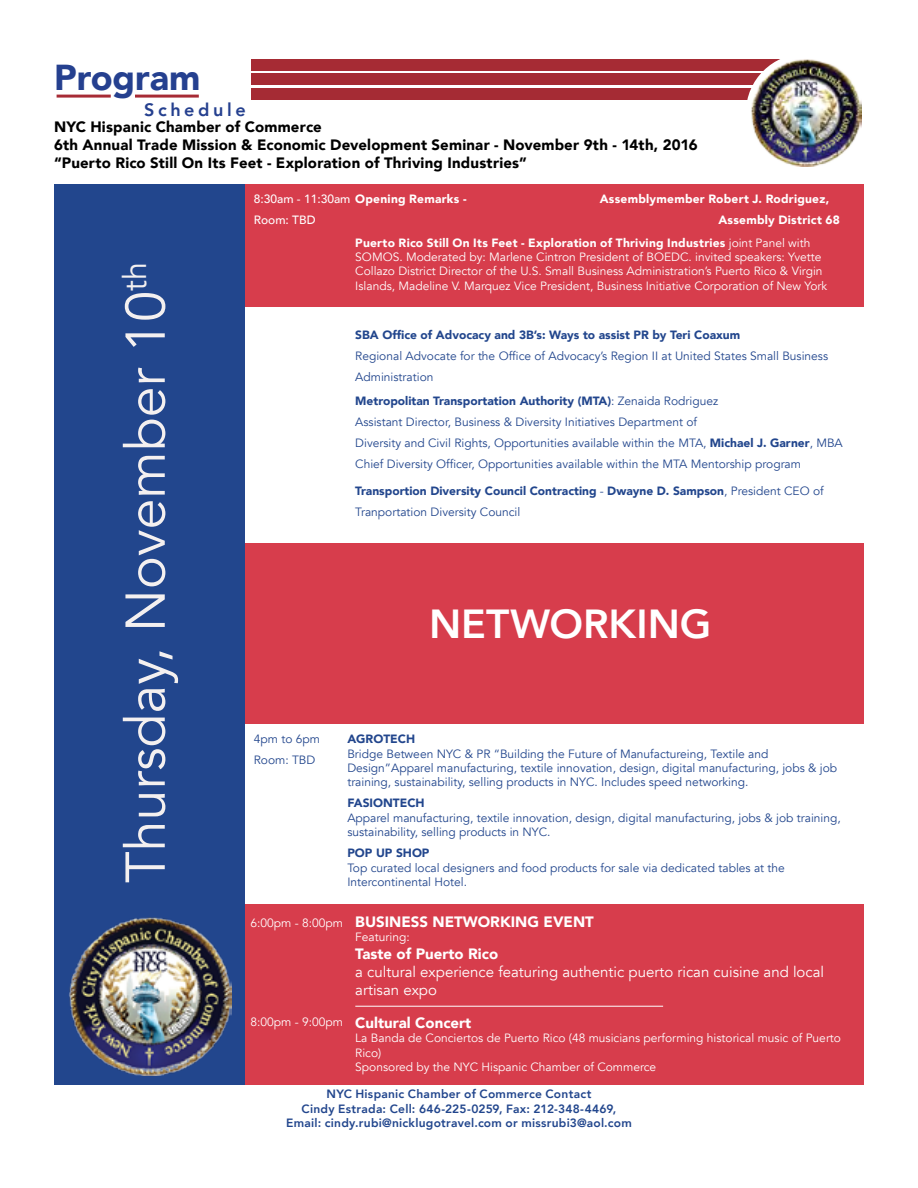
<style>
.page{position:relative;width:918px;height:1188px;background:#fff}
.page>*{position:absolute;margin:0;border:0;box-sizing:border-box;transform-origin:0 0}
.t1{font:55.5px "Avenir";color:#f4f0f0}
.t2{font:800 40.5px "Avenir";letter-spacing:-.005em;color:#fff}
.t3{font:900 36px "Avenir";color:#25408f}
.t4{font:800 18px "Avenir";letter-spacing:.2em;color:#25408f}
.t5{font:900 15px/18px "Avenir";letter-spacing:.015em;color:#000}
.t6{font:15px/18px "Avenir";color:#fff}
.t7{font:900 15px "Avenir";color:#fff}
.t8{font:12px/21px "Avenir";color:#22468d}
.t9{font:12px/14.4px "Avenir";color:#fff}
.t10{font:900 12px/21px "Avenir";color:#22468d}
.t11{font:800 12px/14.4px "Avenir";letter-spacing:.02em;color:#22468d;text-align:center}
.t12{font:900 12px/21px "Avenir";letter-spacing:.02em;color:#fff}
.t13{font:500 12px "Avenir";color:#fff}
.s1{font-weight:500}
.s2{font-weight:900}
.s3{font-weight:400}
</style>
<div class="page">
<div style="left:54px;top:543px;width:809px;height:181px;background:#d73d4c"></div>
<div style="left:54px;top:904px;width:810px;height:180px;background:#d73d4c"></div>
<div style="left:54px;top:184px;width:810px;height:122px;background:#d73d4c"></div>
<div style="left:54px;top:184px;width:191px;height:900px;background:#22468d"></div>
<img style="left:69px;top:917px;width:162px;height:159px">
<hr style="left:355px;top:1006px;width:308px;height:1px;background:#fff">
<div style="left:251px;top:74px;width:573px;height:11px;background:#a52b34"></div>
<div style="left:251px;top:59px;width:573px;height:11px;background:#a62b34"></div>
<div style="left:251px;top:88px;width:573px;height:11px;background:#a52b34"></div>
<div style="left:746px;top:53px;width:120px;height:118px;background:#fff;border-radius:50%"></div>
<hr style="left:135px;top:95px;width:64px;height:3px;background:#a72b35">
<hr style="left:57px;top:95px;width:54px;height:3px;background:#a72b35">
<img style="left:750px;top:59px;width:112px;height:108px">
<h3 class="t3" style="left:54px;top:47px;width:148px">Program</h3>
<p class="t5" style="left:54px;top:118px;width:645px">NYC Hispanic Chamber of Commerce<br>6th Annual Trade Mission &amp; Economic Development Seminar - November 9th - 14th, 2016 “Puerto Rico Still On Its Feet - Exploration of Thriving Industries”</p>
<h3 class="t4" style="left:144px;top:95px;width:103px">Schedule</h3>
<h1 class="t1" style="left:113px;top:883px;width:622px;rotate:-90deg">Thursday, November 10<sup>th</sup></h1>
<p class="t12" style="left:254px;top:188px;width:214px"><span class="s1">8:30am - 11:30am</span> Opening Remarks -</p>
<p class="t12" style="left:718px;top:188px;width:123px;text-indent:-119px">Assemblymember Robert J. Rodriguez,<br>Assembly District 68</p>
<p class="t9" style="left:355px;top:236px;width:473px"><span class="s2">Puerto Rico Still On Its Feet - Exploration of Thriving Industries</span> joint Panel with SOMOS. Moderated by: Marlene Cintron President of BOEDC. invited speakers: Yvette Collazo District Director of the U.S. Small Business Administration’s Puerto Rico &amp; Virgin Islands, Madeline V. Marquez Vice President, Business Initiative Corporation of New York</p>
<p class="t10" style="left:355px;top:324px;width:386px">SBA Office of Advocacy and 3B’s: Ways to assist PR by Teri Coaxum</p>
<p class="t8" style="left:355px;top:345px;width:474px">Regional Advocate for the Office of Advocacy’s Region II at United States Small Business<br>Administration</p>
<p class="t13" style="left:254px;top:210px;width:63px">Room: TBD</p>
<p class="t8" style="left:355px;top:391px;width:489px"><span class="s2">Metropolitan Transportation Authority (MTA)</span>: Zenaida Rodriguez<br>Assistant Director, Business &amp; Diversity Initiatives Department of<br>Diversity and Civil Rights, Opportunities available within the MTA, <span class="s2">Michael J. Garner</span>, MBA Chief Diversity Officer, Opportunities available within the MTA Mentorship program</p>
<p class="t10" style="left:355px;top:480px;width:470px">Transportion Diversity Council Contracting <span class="s3">-</span> Dwayne D. Sampson<span class="s3">, President CEO of<br>Tranportation Diversity Council</span></p>
<h2 class="t2" style="left:429px;top:592px;width:284px">NETWORKING</h2>
<p class="t8" style="left:254px;top:729px;width:68px">4pm to 6pm<br>Room: TBD</p>
<p class="t10" style="left:347px;top:728px;width:69px">AGROTECH</p>
<p class="t8" style="left:347px;top:746px;width:491px;line-height:14.4px">Bridge Between NYC &amp; PR “Building the Future of Manufactureing, Textile and<br>Design”Apparel manufacturing, textile innovation, design, digital manufacturing, jobs &amp; job training, sustainability, selling products in NYC. Includes speed networking.</p>
<p class="t10" style="left:347px;top:792px;width:79px">FASIONTECH</p>
<p class="t8" style="left:347px;top:811px;width:495px;line-height:14.4px">Apparel manufacturing, textile innovation, design, digital manufacturing, jobs &amp; job training, sustainability, selling products in NYC.</p>
<p class="t10" style="left:347px;top:842px;width:84px">POP UP SHOP</p>
<p class="t8" style="left:347px;top:860px;width:439px;line-height:14.4px">Top curated local designers and food products for sale via dedicated tables at the<br>Intercontinental Hotel.</p>
<p class="t9" style="left:250px;top:916px;width:94px">6:00pm - 8:00pm</p>
<p class="t9" style="left:250px;top:1015px;width:94px">8:00pm - 9:00pm</p>
<p class="t7" style="left:355px;top:909px;width:240px">BUSINESS NETWORKING EVENT</p>
<p class="t9" style="left:355px;top:930px;width:56px">Featuring:</p>
<p class="t7" style="left:355px;top:941px;width:144px">Taste of Puerto Rico</p>
<p class="t6" style="left:355px;top:964px;width:470px">a cultural experience featuring authentic puerto rican cuisine and local artisan expo</p>
<p class="t7" style="left:355px;top:1010px;width:118px">Cultural Concert</p>
<p class="t9" style="left:355px;top:1031px;width:487px">La Banda de Conciertos de Puerto Rico (48 musicians performing historical music of Puerto<br>Rico)<br>Sponsored by the NYC Hispanic Chamber of Commerce</p>
<p class="t11" style="left:286px;top:1087px;width:347px">NYC Hispanic Chamber of Commerce Contact<br>Cindy Estrada: Cell: 646-225-0259, Fax: 212-348-4469,<br>Email: cindy.rubi@nicklugotravel.com or missrubi3@aol.com</p>
</div>
